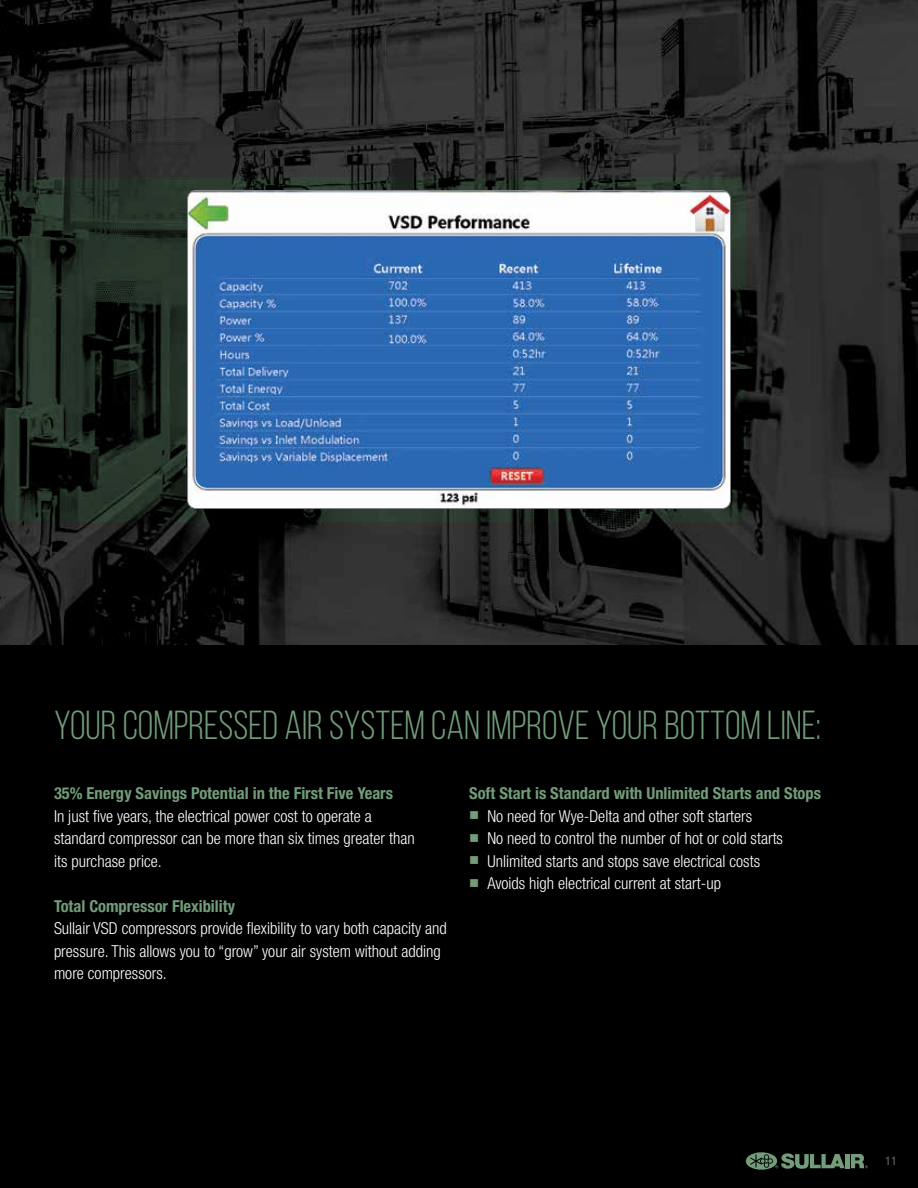
<style>
.page{position:relative;width:918px;height:1188px;background:#fff}
.page>*{position:absolute;margin:0;border:0;box-sizing:border-box;transform-origin:0 0}
.t1{font:40.5px "Bebas Neue";color:#729c7a}
.t2{font:300 condensed 16.5px/22.5px "Helvetica Neue LT Std";color:#fff}
.t3{font:700 condensed 16.5px "Helvetica Neue LT Std";color:#729c7a}
.t4{font:condensed 12px "Helvetica Neue LT Std";color:#6d6e71}
.s1{color:#729c7a}
</style>
<div class="page">
<div style="left:0;top:230px;width:918px;height:958px;background:#000"></div>
<img style="left:0;top:0;width:918px;height:645px">
<svg style="left:0;top:177px;width:746px;height:345px"></svg>
<img style="left:188px;top:190px;width:542px;height:319px">
<svg style="left:851px;top:1154px;width:17px;height:14px"></svg>
<svg style="left:746px;top:1152px;width:99px;height:18px"></svg>
<div style="left:845px;top:1154px;width:5px;height:14px;background:#729c7a"></div>
<h1 class="t1" style="left:54px;top:704px;width:769px">YOUR COMPRESSED AIR SYSTEM CAN IMPROVE YOUR BOTTOM LINE:</h1>
<p class="t3" style="left:54px;top:783px;width:341px">35% Energy Savings Potential in the First Five Years</p>
<p class="t2" style="left:54px;top:804px;width:362px">In just five years, the electrical power cost to operate a standard compressor can be more than six times greater than its purchase price.</p>
<p class="t3" style="left:54px;top:896px;width:183px">Total Compressor Flexibility</p>
<p class="t2" style="left:54px;top:917px;width:394px">Sullair VSD compressors provide flexibility to vary both capacity and pressure. This allows you to “grow” your air system without adding more compressors.</p>
<p class="t3" style="left:469px;top:783px;width:354px">Soft Start is Standard with Unlimited Starts and Stops</p>
<p class="t2" style="left:469px;top:804px;width:285px"><span class="s1">■</span> No need for Wye-Delta and other soft starters</p>
<p class="t2" style="left:469px;top:827px;width:315px"><span class="s1">■</span> No need to control the number of hot or cold starts</p>
<p class="t2" style="left:469px;top:849px;width:293px"><span class="s1">■</span> Unlimited starts and stops save electrical costs</p>
<p class="t2" style="left:469px;top:872px;width:253px"><span class="s1">■</span> Avoids high electrical current at start-up</p>
<p class="t4" style="left:885px;top:1154px;width:13px">11</p>
</div>
